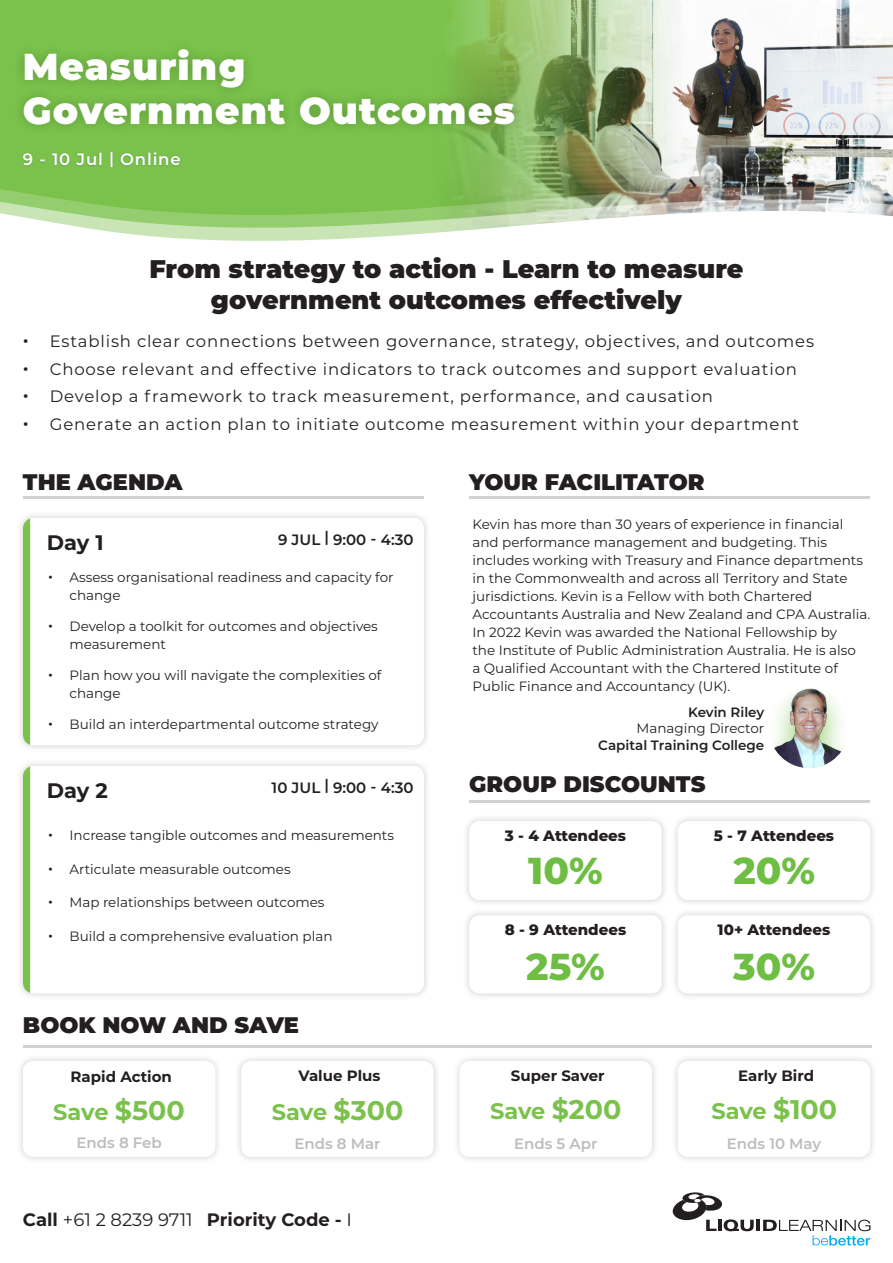
<style>
.page{position:relative;width:893px;height:1263px;background:#fff}
.page>*{position:absolute;margin:0;border:0;box-sizing:border-box;transform-origin:0 0}
.t1{font:900 37.5px "Montserrat";letter-spacing:.03em;color:#fff}
.t2{font:800 37.5px "Montserrat";color:#6ebe44}
.t3{font:900 25.5px "Montserrat";color:#231f20}
.t4{font:900 22.5px "Montserrat";color:#231f20}
.WorkshopHeading{font:700 22.5px "Montserrat";letter-spacing:-.01em;color:#7ac24b}
.t5{font:700 21px "Montserrat";letter-spacing:-.005em;color:#231f20}
.t6{font:700 18px "Montserrat";color:#231f20}
.t7{font:16.5px "Montserrat";letter-spacing:.05em;color:#231f20}
.t8{font:600 16.5px "Montserrat";letter-spacing:.05em;color:#fff}
.t9{font:800 15px "Montserrat";color:#231f20}
.WorkshopHeading-2{font:700 15px "Montserrat";color:#231f20}
.WorkshopHeading-3{font:600 15px "Montserrat";color:#bcbdc0}
.t10{font:600 15px "Montserrat";color:#231f20}
.t11{font:13.5px/18px "Montserrat";color:#231f20}
.t12{font:600 13.5px "Montserrat";color:#231f20}
.s1{font-family:"Helvetica"}
.s2{font-size:27px}
.s3{font-weight:400}
</style>
<div class="page">
<hr style="left:469px;top:799px;width:401px;height:3px;background:#d1d2d4">
<div style="left:462px;top:814px;width:207px;height:93px;background:#231f20;opacity:.21"></div>
<div style="left:469px;top:821px;width:193px;height:79px;background:#fff;border-radius:10px"></div>
<div style="left:671px;top:814px;width:207px;height:93px;background:#231f20;opacity:.21"></div>
<div style="left:678px;top:821px;width:192px;height:79px;background:#fff;border-radius:10px"></div>
<div style="left:462px;top:908px;width:207px;height:92px;background:#f4f4f4"></div>
<div style="left:469px;top:915px;width:193px;height:78px;background:#fff;border-radius:10px"></div>
<div style="left:671px;top:908px;width:207px;height:92px;background:#231f20;opacity:.21"></div>
<div style="left:678px;top:915px;width:192px;height:78px;background:#fff;border-radius:10px"></div>
<div style="left:16px;top:759px;width:415px;height:242px;background:#f5f5f5"></div>
<div style="left:23px;top:766px;width:401px;height:227px;background:#fff;border-radius:10px"></div>
<div style="left:23px;top:766px;width:7px;height:227px;background:#7ac24b"></div>
<div style="left:16px;top:511px;width:415px;height:242px;background:#f5f5f5"></div>
<div style="left:23px;top:518px;width:401px;height:227px;background:#fff;border-radius:10px"></div>
<div style="left:23px;top:518px;width:7px;height:227px;background:#7ac24b"></div>
<hr style="left:23px;top:496px;width:401px;height:3px;background:#d1d2d4">
<hr style="left:469px;top:496px;width:401px;height:3px;background:#d1d2d4">
<div style="left:0;top:0;width:893px;height:247px;background:#7ac24b"></div>
<img style="left:452px;top:0;width:441px;height:174px">
<img style="left:459px;top:174px;width:434px;height:13px">
<img style="left:0;top:187px;width:893px;height:10px">
<svg style="left:0;top:197px;width:893px;height:50px;background:#cde3bd"></svg>
<div style="left:22px;top:150px;width:160px;height:19px;background:#34277a;opacity:.3"></div>
<div style="left:12px;top:38px;width:513px;height:98px;background:#000;opacity:.2"></div>
<div style="left:16px;top:1054px;width:207px;height:110px;background:#231f20;opacity:.21"></div>
<div style="left:23px;top:1061px;width:192px;height:96px;background:#fff;border-radius:10px"></div>
<div style="left:453px;top:1054px;width:206px;height:110px;background:#231f20;opacity:.21"></div>
<div style="left:459px;top:1061px;width:193px;height:96px;background:#fff;border-radius:10px"></div>
<div style="left:234px;top:1054px;width:207px;height:110px;background:#231f20;opacity:.21"></div>
<div style="left:241px;top:1061px;width:193px;height:96px;background:#fff;border-radius:10px"></div>
<div style="left:671px;top:1054px;width:207px;height:110px;background:#f7f7f7"></div>
<div style="left:678px;top:1061px;width:192px;height:96px;background:#fff;border-radius:10px"></div>
<hr style="left:23px;top:1045px;width:848px;height:3px;background:#d1d2d4">
<svg style="left:672px;top:1192px;width:198px;height:53px"></svg>
<img style="left:769px;top:688px;width:80px;height:80px;border-radius:40px">
<p class="t1" style="left:23px;top:39px;width:224px">Measuring</p>
<p class="t1" style="left:23px;top:82px;width:494px">Government Outcomes</p>
<p class="t8" style="left:23px;top:148px;width:159px">9 - 10 Jul | Online</p>
<p class="t3" style="left:149px;top:250px;width:595px">From strategy to action - Learn to measure</p>
<p class="t3" style="left:211px;top:281px;width:473px">government outcomes effectively</p>
<p class="t7" style="left:23px;top:330px;width:793px"><span class="s1">•</span> Establish clear connections between governance, strategy, objectives, and outcomes</p>
<p class="t7" style="left:23px;top:357px;width:776px"><span class="s1">•</span> Choose relevant and effective indicators to track outcomes and support evaluation</p>
<p class="t7" style="left:23px;top:385px;width:692px"><span class="s1">•</span> Develop a framework to track measurement, performance, and causation</p>
<p class="t7" style="left:23px;top:413px;width:778px"><span class="s1">•</span> Generate an action plan to initiate outcome measurement within your department</p>
<p class="t4" style="left:23px;top:465px;width:161px">THE AGENDA</p>
<p class="t4" style="left:469px;top:465px;width:237px">YOUR FACILITATOR</p>
<p class="t5" style="left:47px;top:528px;width:58px">Day 1</p>
<p class="t10" style="left:278px;top:529px;width:137px">9 JUL | 9:00 - 4:30</p>
<p class="t11" style="left:70px;top:568px;width:326px;text-indent:-21px"><span class="s1">•</span> Assess organisational readiness and capacity for change</p>
<p class="t11" style="left:70px;top:617px;width:310px;text-indent:-21px"><span class="s1">•</span> Develop a toolkit for outcomes and objectives measurement</p>
<p class="t11" style="left:70px;top:665px;width:313px;text-indent:-21px"><span class="s1">•</span> Plan how you will navigate the complexities of change</p>
<p class="t11" style="left:48px;top:714px;width:332px"><span class="s1">•</span> Build an interdepartmental outcome strategy</p>
<p class="t5" style="left:47px;top:776px;width:62px">Day 2</p>
<p class="t10" style="left:272px;top:776px;width:143px">10 JUL | 9:00 - 4:30</p>
<p class="t11" style="left:48px;top:826px;width:347px"><span class="s1">•</span> Increase tangible outcomes and measurements</p>
<p class="t11" style="left:48px;top:859px;width:244px"><span class="s1">•</span> Articulate measurable outcomes</p>
<p class="t11" style="left:48px;top:893px;width:278px"><span class="s1">•</span> Map relationships between outcomes</p>
<p class="t11" style="left:48px;top:927px;width:286px"><span class="s1">•</span> Build a comprehensive evaluation plan</p>
<p class="t4" style="left:23px;top:1008px;width:278px">BOOK NOW AND SAVE</p>
<p class="WorkshopHeading-2" style="left:71px;top:1066px;width:103px">Rapid Action</p>
<p class="WorkshopHeading" style="left:53px;top:1095px;width:133px">Save <span class="s2">$500</span></p>
<p class="WorkshopHeading-2" style="left:299px;top:1064px;width:83px">Value Plus</p>
<p class="WorkshopHeading" style="left:272px;top:1095px;width:133px">Save <span class="s2">$300</span></p>
<p class="t11" style="left:472px;top:515px;width:399px">Kevin has more than 30 years of experience in financial and performance management and budgeting. This includes working with Treasury and Finance departments in the Commonwealth and across all Territory and State jurisdictions. Kevin is a Fellow with both Chartered Accountants Australia and New Zealand and CPA Australia.<br>In 2022 Kevin was awarded the National Fellowship by<br>the Institute of Public Administration Australia. He is also<br>a Qualified Accountant with the Chartered Institute of Public Finance and Accountancy (UK).</p>
<p class="t12" style="left:688px;top:703px;width:78px">Kevin Riley</p>
<p class="t11" style="left:636px;top:719px;width:129px">Managing Director</p>
<p class="t12" style="left:598px;top:735px;width:168px">Capital Training College</p>
<p class="t4" style="left:469px;top:767px;width:238px">GROUP DISCOUNTS</p>
<p class="t9" style="left:505px;top:824px;width:123px">3 - 4 Attendees</p>
<p class="t9" style="left:714px;top:824px;width:122px">5 - 7 Attendees</p>
<p class="t2" style="left:528px;top:843px;width:76px">10%</p>
<p class="t2" style="left:733px;top:843px;width:83px">20%</p>
<p class="t9" style="left:505px;top:919px;width:123px">8 - 9 Attendees</p>
<p class="t9" style="left:718px;top:919px;width:114px">10+ Attendees</p>
<p class="t2" style="left:526px;top:939px;width:80px">25%</p>
<p class="t2" style="left:733px;top:939px;width:83px">30%</p>
<p class="WorkshopHeading-2" style="left:511px;top:1064px;width:95px">Super Saver</p>
<p class="WorkshopHeading" style="left:490px;top:1095px;width:133px">Save <span class="s2">$200</span></p>
<p class="WorkshopHeading-2" style="left:738px;top:1064px;width:78px">Early Bird</p>
<p class="WorkshopHeading" style="left:711px;top:1095px;width:127px">Save <span class="s2">$100</span></p>
<p class="WorkshopHeading-3" style="left:76px;top:1132px;width:87px">Ends 8 Feb</p>
<p class="WorkshopHeading-3" style="left:294px;top:1133px;width:88px">Ends 8 Mar</p>
<p class="WorkshopHeading-3" style="left:514px;top:1133px;width:85px">Ends 5 Apr</p>
<p class="WorkshopHeading-3" style="left:727px;top:1133px;width:96px">Ends 10 May</p>
<p class="t6" style="left:23px;top:1206px;width:331px">Call <span class="s3">+61 2 8239 9711</span> Priority Code - <span class="s3">I</span></p>
</div>
